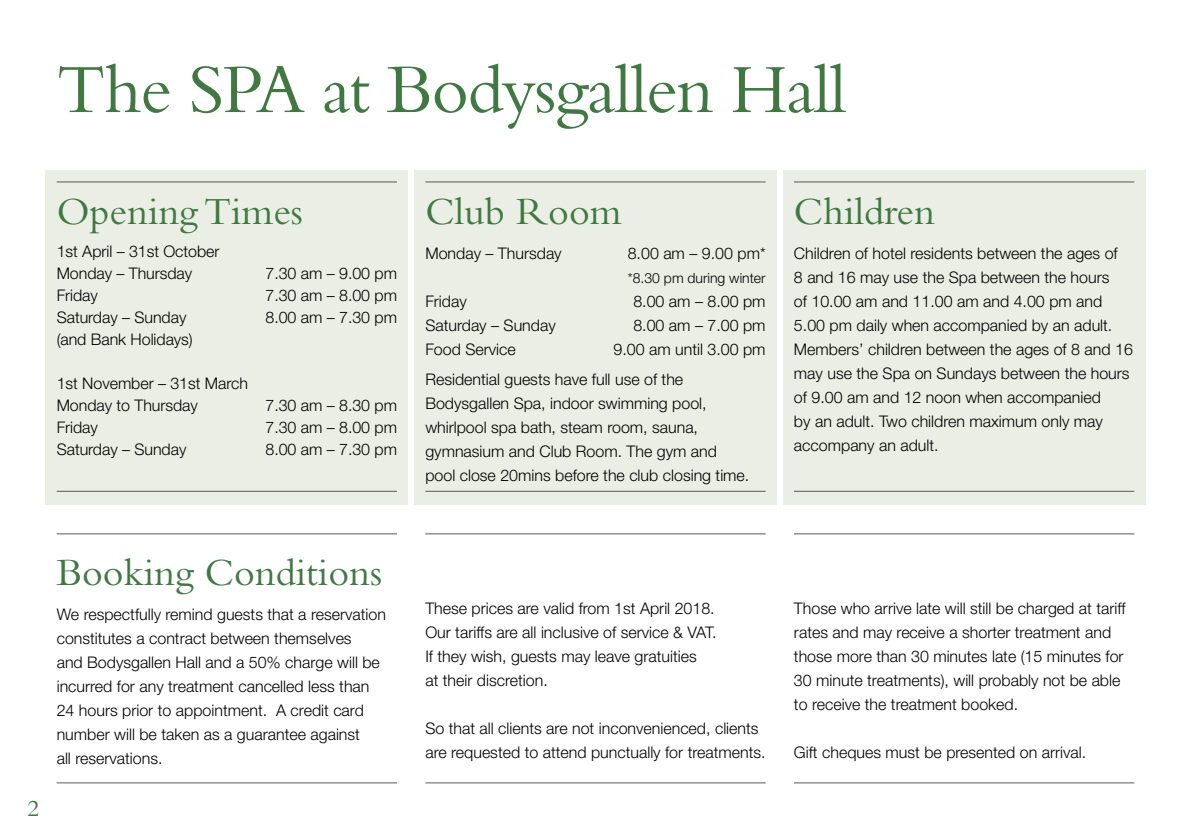
<style>
.page{position:relative;width:1191px;height:840px;background:#fff}
.page>*{position:absolute;margin:0;border:0;box-sizing:border-box;transform-origin:0 0}
.t1{font:72px "Bembo";letter-spacing:-.02em;color:#407842}
.t2{font:40px "Bembo";color:#407842}
.t3{font:24px "Bembo";color:#407842}
.t4{font:300 16px/24px "Helvetica Neue";color:#000}
.t5{font:300 14px "Helvetica Neue";color:#000}
</style>
<div class="page">
<hr style="left:425px;top:782px;width:340px;height:1px;background:#58595b">
<hr style="left:794px;top:782px;width:340px;height:1px;background:#58595b">
<hr style="left:57px;top:782px;width:340px;height:1px;background:#58595b">
<div style="left:45px;top:170px;width:363px;height:335px;background:#eaeee5"></div>
<div style="left:414px;top:170px;width:363px;height:335px;background:#eaeee5"></div>
<div style="left:782px;top:170px;width:363px;height:335px;background:#eaeee5"></div>
<hr style="left:425px;top:181px;width:340px;height:1px;background:#58595b">
<hr style="left:794px;top:181px;width:340px;height:1px;background:#58595b">
<hr style="left:57px;top:181px;width:340px;height:1px;background:#58595b">
<hr style="left:425px;top:490px;width:340px;height:1px;background:#58595b">
<hr style="left:794px;top:490px;width:340px;height:1px;background:#58595b">
<hr style="left:57px;top:490px;width:340px;height:1px;background:#58595b">
<hr style="left:425px;top:533px;width:340px;height:1px;background:#58595b">
<hr style="left:794px;top:533px;width:340px;height:1px;background:#58595b">
<hr style="left:57px;top:533px;width:340px;height:1px;background:#58595b">
<h1 class="t1" style="left:57px;top:47px;width:791px">The SPA at Bodysgallen Hall</h1>
<h2 class="t2" style="left:57px;top:188px;width:248px">Opening Times</h2>
<p class="t4" style="left:57px;top:240px;width:164px;line-height:22px">1st April – 31st October<br>Monday – Thursday</p>
<p class="t4" style="left:265px;top:261px;width:133px">7.30 am – 9.00 pm</p>
<p class="t4" style="left:57px;top:283px;width:43px">Friday</p>
<p class="t4" style="left:265px;top:283px;width:133px">7.30 am – 8.00 pm</p>
<p class="t4" style="left:57px;top:305px;width:131px">Saturday – Sunday</p>
<p class="t4" style="left:265px;top:305px;width:133px">8.00 am – 7.30 pm</p>
<p class="t4" style="left:57px;top:327px;width:138px">(and Bank Holidays)</p>
<p class="t4" style="left:57px;top:372px;width:193px;line-height:22px">1st November – 31st March<br>Monday to Thursday</p>
<p class="t4" style="left:265px;top:393px;width:133px">7.30 am – 8.30 pm</p>
<p class="t4" style="left:57px;top:415px;width:43px">Friday</p>
<p class="t4" style="left:265px;top:415px;width:133px">7.30 am – 8.00 pm</p>
<p class="t4" style="left:57px;top:437px;width:131px">Saturday – Sunday</p>
<p class="t4" style="left:265px;top:437px;width:133px">8.00 am – 7.30 pm</p>
<h2 class="t2" style="left:425px;top:188px;width:198px">Club Room</h2>
<p class="t4" style="left:425px;top:241px;width:138px">Monday – Thursday</p>
<p class="t4" style="left:628px;top:241px;width:139px">8.00 am – 9.00 pm*</p>
<p class="t5" style="left:628px;top:269px;width:139px">*8.30 pm during winter</p>
<p class="t4" style="left:425px;top:289px;width:43px">Friday</p>
<p class="t4" style="left:633px;top:289px;width:134px">8.00 am – 8.00 pm</p>
<p class="t4" style="left:425px;top:313px;width:132px">Saturday – Sunday</p>
<p class="t4" style="left:633px;top:313px;width:134px">8.00 am – 7.00 pm</p>
<p class="t4" style="left:425px;top:337px;width:92px">Food Service</p>
<p class="t4" style="left:425px;top:334px;width:342px;line-height:29.6px;text-indent:188px">9.00 am until 3.00 pm<br>Residential guests have full use of the</p>
<p class="t4" style="left:425px;top:390px;width:325px">Bodysgallen Spa, indoor swimming pool, whirlpool spa bath, steam room, sauna, gymnasium and Club Room. The gym and pool close 20mins before the club closing time.</p>
<h2 class="t2" style="left:794px;top:188px;width:142px">Children</h2>
<p class="t4" style="left:794px;top:241px;width:340px">Children of hotel residents between the ages of<br>8 and 16 may use the Spa between the hours<br>of 10.00 am and 11.00 am and 4.00 pm and 5.00 pm daily when accompanied by an adult.<br>Members’ children between the ages of 8 and 16 may use the Spa on Sundays between the hours of 9.00 am and 12 noon when accompanied<br>by an adult. Two children maximum only may accompany an adult.</p>
<h3 class="t3" style="left:27px;top:794px;width:13px">2</h3>
<h2 class="t2" style="left:57px;top:548px;width:327px">Booking Conditions</h2>
<p class="t4" style="left:57px;top:601px;width:331px">We respectfully remind guests that a reservation constitutes a contract between themselves<br>and Bodysgallen Hall and a 50% charge will be incurred for any treatment cancelled less than 24 hours prior to appointment. A credit card number will be taken as a guarantee against<br>all reservations.</p>
<p class="t4" style="left:425px;top:595px;width:293px">These prices are valid from 1st April 2018.<br>Our tariffs are all inclusive of service &amp; VAT.<br>If they wish, guests may leave gratuities<br>at their discretion.</p>
<p class="t4" style="left:425px;top:715px;width:342px">So that all clients are not inconvenienced, clients are requested to attend punctually for treatments.</p>
<p class="t4" style="left:794px;top:595px;width:333px">Those who arrive late will still be charged at tariff rates and may receive a shorter treatment and those more than 30 minutes late (15 minutes for 30 minute treatments), will probably not be able to receive the treatment booked.</p>
<p class="t4" style="left:794px;top:739px;width:294px">Gift cheques must be presented on arrival.</p>
</div>
